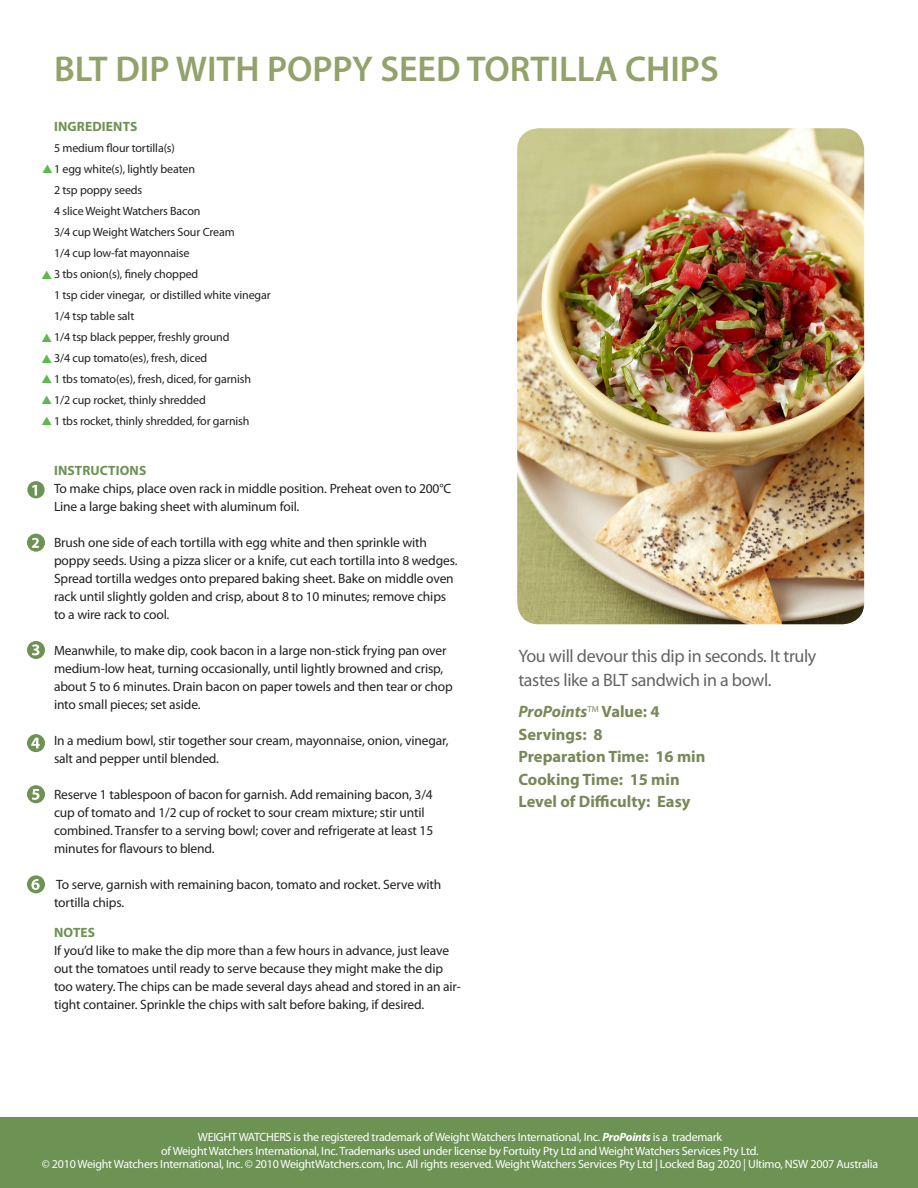
<style>
.page{position:relative;width:918px;height:1188px;background:#fff}
.page>*{position:absolute;margin:0;border:0;box-sizing:border-box;transform-origin:0 0}
.t1{font:600 36px "Myriad Pro";color:#91a36b}
.BLURB{font:18px/24px "Myriad Pro";letter-spacing:-.02em;color:#636366}
.POINTS_SECTION{font:700 16.5px "Myriad Pro";color:#798858}
.POINTS_SECTION-2{font:italic 700 16.5px "Myriad Pro";color:#798858}
.t2{font:13.5px/18px "Myriad Pro";letter-spacing:-.01em;color:#231f20}
.t3{font:700 13.5px "Myriad Pro";letter-spacing:.01em;color:#6c9254}
.ingredients_copy{font:12px "Myriad Pro";letter-spacing:-.01em;color:#231f20}
.BLURB-2{font:12px "Myriad Pro";letter-spacing:-.02em;color:#fff}
.s1{color:#5db84e}
.s2{font-style:normal}
.s3{font-weight:700;font-style:italic}
</style>
<div class="page">
<img style="left:517px;top:128px;width:347px;height:496px">
<div style="left:27px;top:481px;width:18px;height:17px;background:#6c9254;border-radius:50%"></div>
<svg style="left:32px;top:485px;width:5px;height:11px"></svg>
<div style="left:27px;top:534px;width:18px;height:18px;background:#6c9254;border-radius:50%"></div>
<svg style="left:32px;top:538px;width:7px;height:10px"></svg>
<div style="left:27px;top:641px;width:18px;height:18px;background:#6c9254;border-radius:50%"></div>
<svg style="left:32px;top:644px;width:8px;height:11px"></svg>
<div style="left:27px;top:734px;width:18px;height:18px;background:#6c9254;border-radius:50%"></div>
<svg style="left:31px;top:738px;width:9px;height:10px"></svg>
<div style="left:27px;top:785px;width:18px;height:18px;background:#6c9254;border-radius:50%"></div>
<svg style="left:32px;top:789px;width:8px;height:11px"></svg>
<div style="left:27px;top:875px;width:18px;height:18px;background:#6c9254;border-radius:50%"></div>
<svg style="left:31px;top:879px;width:9px;height:11px"></svg>
<div style="left:0;top:1117px;width:918px;height:71px;background:#6c9254"></div>
<p class="t1" style="left:54px;top:46px;width:666px">BLT DIP WITH POPPY SEED TORTILLA CHIPS</p>
<p class="t3" style="left:54px;top:118px;width:85px">INGREDIENTS</p>
<p class="ingredients_copy" style="left:54px;top:141px;width:123px">5 medium flour tortilla(s)</p>
<p class="ingredients_copy" style="left:42px;top:162px;width:155px"><span class="s1">▲</span>1 egg white(s), lightly beaten</p>
<p class="ingredients_copy" style="left:54px;top:183px;width:90px">2 tsp poppy seeds</p>
<p class="ingredients_copy" style="left:54px;top:204px;width:148px">4 slice Weight Watchers Bacon</p>
<p class="ingredients_copy" style="left:54px;top:225px;width:182px">3/4 cup Weight Watchers Sour Cream</p>
<p class="ingredients_copy" style="left:54px;top:246px;width:137px">1/4 cup low-fat mayonnaise</p>
<p class="ingredients_copy" style="left:42px;top:267px;width:158px"><span class="s1">▲</span> 3 tbs onion(s), finely chopped</p>
<p class="ingredients_copy" style="left:54px;top:288px;width:218px">1 tsp cider vinegar, or distilled white vinegar</p>
<p class="ingredients_copy" style="left:54px;top:309px;width:82px">1/4 tsp table salt</p>
<p class="ingredients_copy" style="left:42px;top:330px;width:189px"><span class="s1">▲</span> 1/4 tsp black pepper, freshly ground</p>
<p class="ingredients_copy" style="left:42px;top:351px;width:167px"><span class="s1">▲</span> 3/4 cup tomato(es), fresh, diced</p>
<p class="ingredients_copy" style="left:42px;top:372px;width:211px"><span class="s1">▲</span> 1 tbs tomato(es), fresh, diced, for garnish</p>
<p class="ingredients_copy" style="left:42px;top:393px;width:166px"><span class="s1">▲</span> 1/2 cup rocket, thinly shredded</p>
<p class="ingredients_copy" style="left:42px;top:414px;width:210px"><span class="s1">▲</span> 1 tbs rocket, thinly shredded, for garnish</p>
<p class="t3" style="left:54px;top:462px;width:94px">INSTRUCTIONS</p>
<p class="t2" style="left:54px;top:479px;width:399px">To make chips, place oven rack in middle position. Preheat oven to 200°C</p>
<p class="t2" style="left:54px;top:497px;width:247px">Line a large baking sheet with aluminum foil.</p>
<p class="t2" style="left:54px;top:533px;width:375px">Brush one side of each tortilla with egg white and then sprinkle with</p>
<p class="t2" style="left:54px;top:551px;width:405px">poppy seeds. Using a pizza slicer or a knife, cut each tortilla into 8 wedges.</p>
<p class="t2" style="left:54px;top:569px;width:401px">Spread tortilla wedges onto prepared baking sheet. Bake on middle oven</p>
<p class="t2" style="left:54px;top:587px;width:394px">rack until slightly golden and crisp, about 8 to 10 minutes; remove chips</p>
<p class="t2" style="left:54px;top:605px;width:117px">to a wire rack to cool.</p>
<p class="t2" style="left:54px;top:641px;width:394px">Meanwhile, to make dip, cook bacon in a large non-stick frying pan over</p>
<p class="t2" style="left:54px;top:659px;width:391px">medium-low heat, turning occasionally, until lightly browned and crisp,</p>
<p class="t2" style="left:54px;top:677px;width:400px">about 5 to 6 minutes. Drain bacon on paper towels and then tear or chop</p>
<p class="t2" style="left:54px;top:695px;width:148px">into small pieces; set aside.</p>
<p class="t2" style="left:54px;top:731px;width:396px">In a medium bowl, stir together sour cream, mayonnaise, onion, vinegar,</p>
<p class="t2" style="left:54px;top:749px;width:167px">salt and pepper until blended.</p>
<p class="t2" style="left:54px;top:785px;width:380px">Reserve 1 tablespoon of bacon for garnish. Add remaining bacon, 3/4</p>
<p class="t2" style="left:54px;top:803px;width:372px">cup of tomato and 1/2 cup of rocket to sour cream mixture; stir until</p>
<p class="t2" style="left:54px;top:821px;width:381px">combined. Transfer to a serving bowl; cover and refrigerate at least 15</p>
<p class="t2" style="left:54px;top:839px;width:162px">minutes for flavours to blend.</p>
<p class="t2" style="left:56px;top:875px;width:387px">To serve, garnish with remaining bacon, tomato and rocket. Serve with</p>
<p class="t2" style="left:54px;top:893px;width:72px">tortilla chips.</p>
<p class="t3" style="left:54px;top:924px;width:43px">NOTES</p>
<p class="t2" style="left:54px;top:941px;width:397px">If you’d like to make the dip more than a few hours in advance, just leave</p>
<p class="t2" style="left:54px;top:959px;width:408px">out the tomatoes until ready to serve because they might make the dip too watery. The chips can be made several days ahead and stored in an air-</p>
<p class="t2" style="left:54px;top:995px;width:372px">tight container. Sprinkle the chips with salt before baking, if desired.</p>
<p class="BLURB" style="left:518px;top:643px;width:300px">You will devour this dip in seconds. It truly tastes like a BLT sandwich in a bowl.</p>
<p class="POINTS_SECTION-2" style="left:518px;top:701px;width:143px">ProPoints<sup>TM</sup> <span class="s2">Value: 4</span></p>
<p class="POINTS_SECTION" style="left:518px;top:723px;width:86px">Servings: 8</p>
<p class="POINTS_SECTION" style="left:518px;top:746px;width:189px">Preparation Time: 16 min</p>
<p class="POINTS_SECTION" style="left:518px;top:768px;width:163px">Cooking Time: 15 min</p>
<p class="POINTS_SECTION" style="left:518px;top:791px;width:174px">Level of Difficulty: Easy</p>
<p class="BLURB-2" style="left:198px;top:1130px;width:526px">WEIGHT WATCHERS is the registered trademark of Weight Watchers International, Inc. <span class="s3">ProPoints</span> is a trademark</p>
<p class="BLURB-2" style="left:161px;top:1143px;width:599px">of Weight Watchers International, Inc. Trademarks used under license by Fortuity Pty Ltd and Weight Watchers Services Pty Ltd.</p>
<p class="BLURB-2" style="left:42px;top:1157px;width:838px">© 2010 Weight Watchers International, Inc. © 2010 WeightWatchers.com, Inc. All rights reserved. Weight Watchers Services Pty Ltd | Locked Bag 2020 | Ultimo, NSW 2007 Australia</p>
</div>
